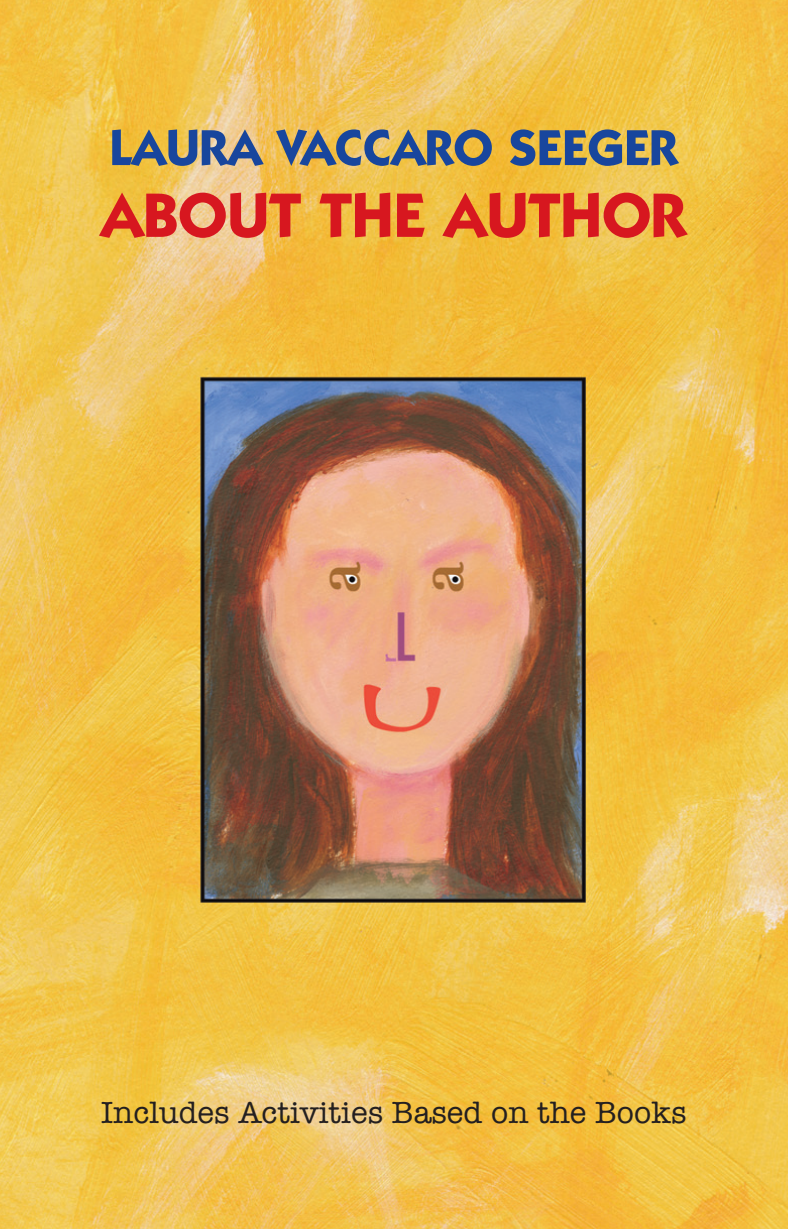
<style>
.page{position:relative;width:788px;height:1229px;background:#fff}
.page>*{position:absolute;margin:0;border:0;box-sizing:border-box;transform-origin:0 0}
.t1{font:700 63px "Itc Kabel";color:#d7171f}
.t2{font:700 50.75px "Itc Kabel";color:#18469d}
.t3{font:31.5px "American Typewriter";color:#231f20}
</style>
<div class="page">
<img style="left:0;top:0;width:788px;height:1228px">
<h2 class="t2" style="left:109px;top:117px;width:569px">LAURA VACCARO SEEGER</h2>
<h1 class="t1" style="left:101px;top:177px;width:586px">ABOUT THE AUTHOR</h1>
<p class="t3" style="left:101px;top:1094px;width:587px">Includes Activities Based on the Books</p>
</div>
